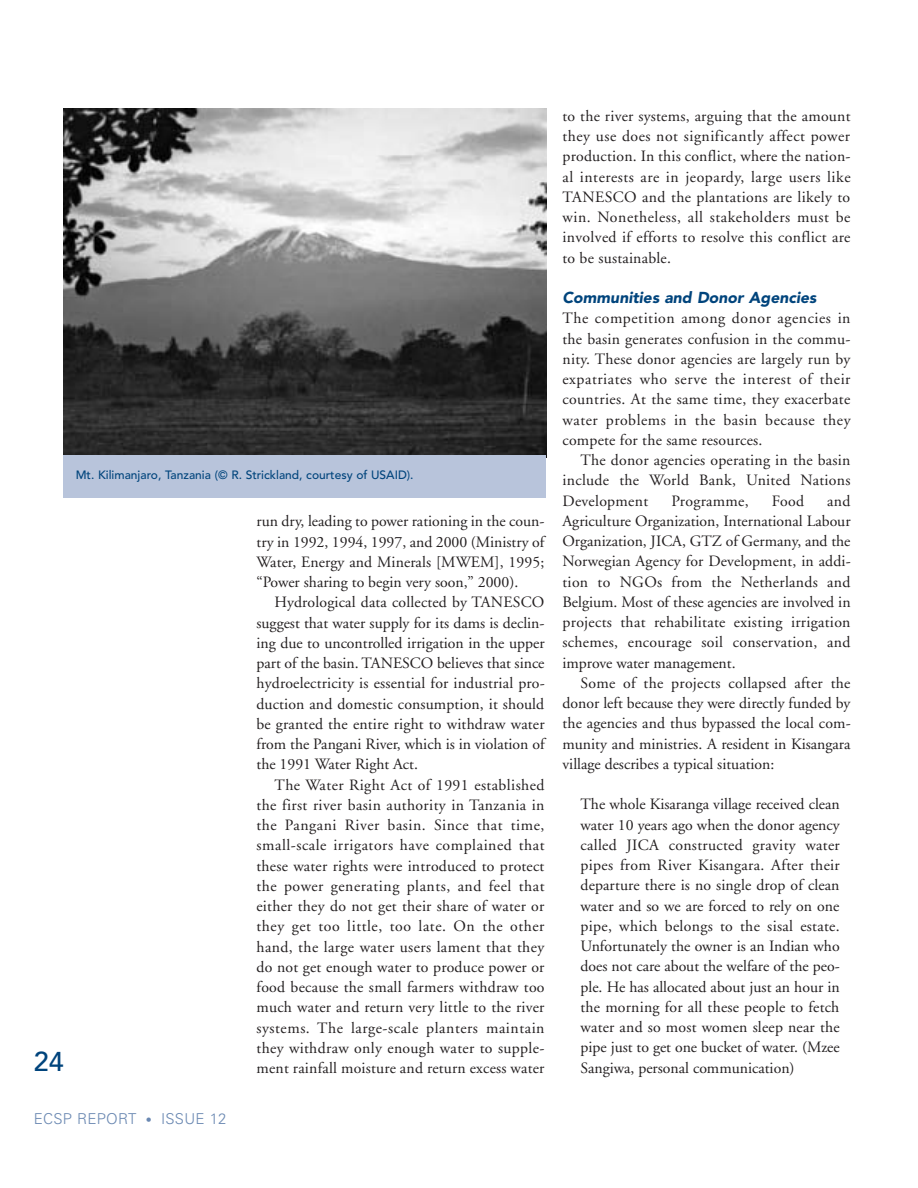
<style>
.page{position:relative;width:918px;height:1188px;background:#fff}
.page>*{position:absolute;margin:0;border:0;box-sizing:border-box;transform-origin:0 0}
.t1{font:500 27px "Avenir";color:#00447c}
.t2{font:15.75px/20.2px "Adobe Garamond";letter-spacing:.005em;color:#231f20;text-align:justify}
.t3{font:italic 900 15.75px "Avenir";color:#00447c}
.t4{font:300 15px "Univers";letter-spacing:.015em;color:#6a88b2}
.t5{font:500 12px "Avenir";color:#00447c}
.s1{font-size:12px}
</style>
<div class="page">
<img style="left:64px;top:108px;width:482px;height:347px">
<div style="left:64px;top:455px;width:482px;height:42px;background:#b8c4db"></div>
<h1 class="t1" style="left:34px;top:1051px;width:32px">24</h1>
<p class="t5" style="left:76px;top:470px;width:339px">Mt. Kilimanjaro, Tanzania (© R. Strickland, courtesy of USAID).</p>
<p class="t2" style="left:256px;top:513px;width:290px">run dry, leading to power rationing in the coun&shy;try in 1992, 1994, 1997, and 2000 (Ministry of Water, Energy and Minerals [MWEM], 1995; “Power sharing to begin very soon,” 2000).</p>
<p class="t2" style="left:257px;top:594px;width:290px;text-indent:18px">Hydrological data collected by TANESCO suggest that water supply for its dams is declin&shy;ing due to uncontrolled irrigation in the upper part of the basin. TANESCO believes that since hydroelectricity is essential for industrial pro&shy;duction and domestic consumption, it should be granted the entire right to withdraw water from the Pangani River, which is in violation of the 1991 Water Right Act.</p>
<p class="t2" style="left:257px;top:776px;width:290px;text-indent:18px">The Water Right Act of 1991 established the first river basin authority in Tanzania in the Pangani River basin. Since that time, small-scale irrigators have complained that these water rights were introduced to protect the power generating plants, and feel that either they do not get their share of water or they get too little, too late. On the other hand, the large water users lament that they do not get enough water to produce power or food because the small farmers withdraw too much water and return very little to the river systems. The large-scale planters maintain they withdraw only enough water to supple&shy;ment rainfall moisture and return excess water</p>
<p class="t4" style="left:34px;top:1113px;width:194px">ECSP REPORT <span class="s1">•</span> ISSUE 12</p>
<p class="t2" style="left:563px;top:107px;width:290px">to the river systems, arguing that the amount they use does not significantly affect power production. In this conflict, where the nation&shy;al interests are in jeopardy, large users like TANESCO and the plantations are likely to win. Nonetheless, all stakeholders must be involved if efforts to resolve this conflict are to be sustainable.</p>
<p class="t3" style="left:563px;top:291px;width:255px">Communities and Donor Agencies</p>
<p class="t2" style="left:563px;top:310px;width:290px">The competition among donor agencies in the basin generates confusion in the commu&shy;nity. These donor agencies are largely run by expatriates who serve the interest of their countries. At the same time, they exacerbate water problems in the basin because they compete for the same resources.</p>
<p class="t2" style="left:563px;top:451px;width:290px;text-indent:18px">The donor agencies operating in the basin include the World Bank, United Nations Development</p>
<p class="t2" style="left:563px;top:492px;width:290px;text-indent:265px">and Agriculture Organization, International Labour Organization, JICA, GTZ of Germany, and the Norwegian Agency for Development, in addi&shy;tion to NGOs from the Netherlands and Belgium. Most of these agencies are involved in projects that rehabilitate existing irrigation schemes, encourage soil conservation, and improve water management.</p>
<p class="t2" style="left:563px;top:674px;width:290px;text-indent:18px">Some of the projects collapsed after the donor left because they were directly funded by the agencies and thus bypassed the local com&shy;munity and ministries. A resident in Kisangara village describes a typical situation:</p>
<p class="t2" style="left:581px;top:796px;width:261px">The whole Kisaranga village received clean water 10 years ago when the donor agency called JICA constructed gravity water pipes from River Kisangara. After their departure there is no single drop of clean water and so we are forced to rely on one pipe, which belongs to the sisal estate.<br>Unfortunately the owner is an Indian who does not care about the welfare of the peo&shy;ple. He has allocated about just an hour in the morning for all these people to fetch water and so most women sleep near the pipe just to get one bucket of water. (Mzee Sangiwa, personal communication)</p>
<p class="t2" style="left:671px;top:492px;width:79px">Programme,</p>
<p class="t2" style="left:772px;top:492px;width:34px">Food</p>
</div>
